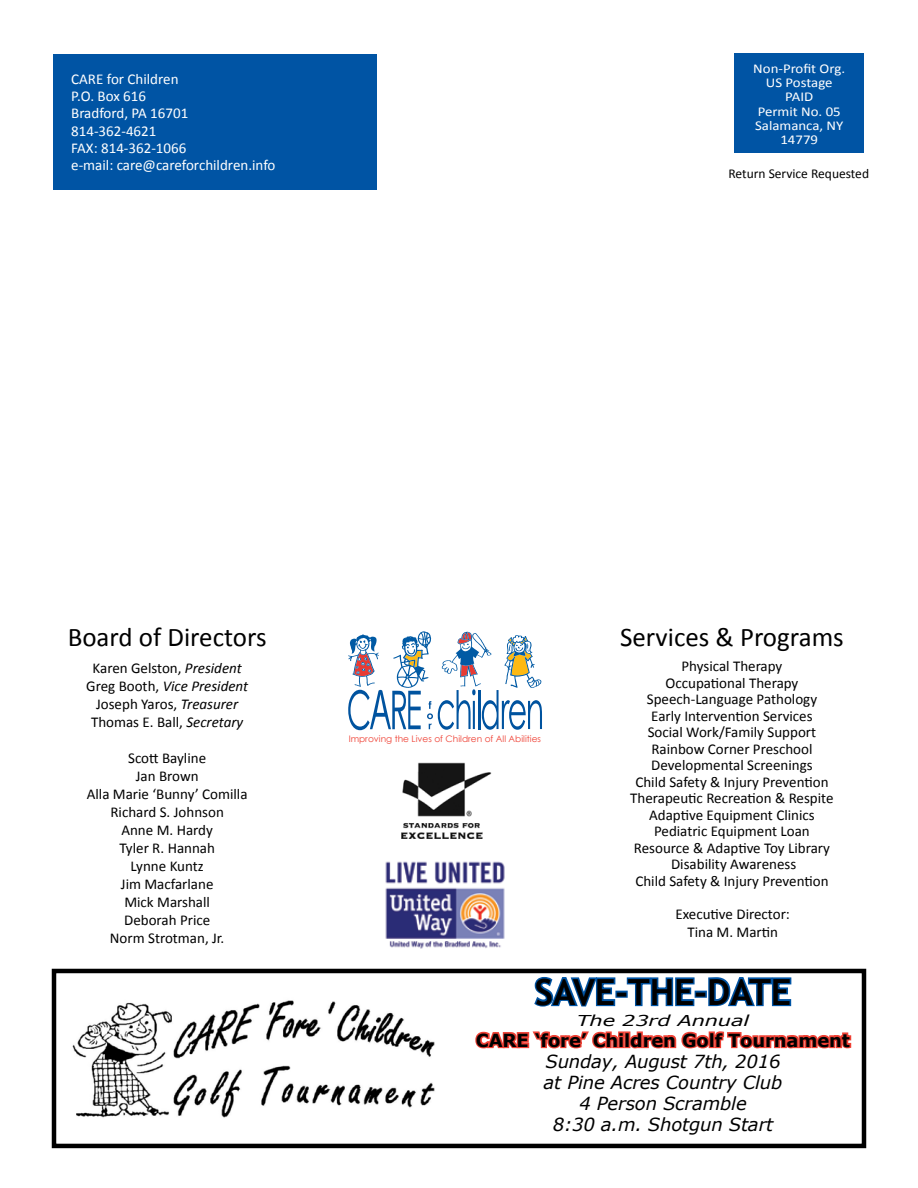
<style>
.page{position:relative;width:918px;height:1188px;background:#fff}
.page>*{position:absolute;margin:0;border:0;box-sizing:border-box;transform-origin:0 0}
.t1{font:700 36px "Trebuchet MS";letter-spacing:-.01em;color:#000}
.t2{font:27px "Calibri";color:#000}
.t3{font:italic 18px/21px "Verdana";letter-spacing:-.01em;color:#000;text-align:center}
.t4{font:700 18px "Verdana";letter-spacing:-.01em;color:#000}
.t5{font:15px/18px "Calibri";color:#000;text-align:center}
.t6{font:15px/17.2px "Calibri";color:#fff}
.t7{font:italic 15px "Verdana";letter-spacing:-.01em;color:#000;scale:1.4 1}
.t8{font:13.5px/14.2px "Calibri";color:#fff;text-align:center;scale:1.1 1}
.t9{font:13.5px "Calibri";color:#000}
.t10{font:9px "Century Gothic";color:#ef4135}
.s1{font-style:italic}
</style>
<div class="page">
<div style="left:54px;top:54px;width:323px;height:136px;background:#0054a4"></div>
<div style="left:734px;top:54px;width:130px;height:99px;background:#0054a4"></div>
<svg style="left:534px;top:977px;width:83px;height:30px"></svg>
<div style="left:615px;top:991px;width:13px;height:7px;border:3px solid #0054a4"></div>
<svg style="left:625px;top:977px;width:71px;height:30px"></svg>
<div style="left:695px;top:991px;width:12px;height:7px;border:3px solid #0054a4"></div>
<svg style="left:708px;top:977px;width:84px;height:30px"></svg>
<svg style="left:475px;top:1031px;width:145px;height:18px"></svg>
<div style="left:618px;top:1035px;width:6px;height:13px;border:3px solid #ef4135"></div>
<div style="left:618px;top:1031px;width:7px;height:6px;border:3px solid #ef4135"></div>
<div style="left:624px;top:1031px;width:6px;height:17px;border:3px solid #ef4135"></div>
<svg style="left:627px;top:1031px;width:225px;height:18px"></svg>
<div style="left:52px;top:969px;width:814px;height:179px;border:4px solid #000"></div>
<img style="left:72px;top:1000px;width:363px;height:118px">
<img style="left:385px;top:861px;width:120px;height:88px">
<img style="left:402px;top:762px;width:89px;height:77px">
<svg style="left:348px;top:631px;width:194px;height:99px"></svg>
<p class="t6" style="left:71px;top:70px;width:206px">CARE for Children<br>P.O. Box 616<br>Bradford, PA 16701<br>814-362-4621<br>FAX: 814-362-1066<br>e-mail: care@careforchildren.info</p>
<p class="t8" style="left:753px;top:61px;width:85px">Non-Profit Org.<br>US Postage<br>PAID<br>Permit No. 05<br>Salamanca, NY<br>14779</p>
<p class="t9" style="left:728px;top:165px;width:142px">Return Service Requested</p>
<h2 class="t2" style="left:68px;top:619px;width:201px">Board of Directors</h2>
<p class="t5" style="left:86px;top:659px;width:163px">Karen Gelston, <span class="s1">President<br></span>Greg Booth, <span class="s1">Vice President<br></span>Joseph Yaros, <span class="s1">Treasurer<br></span>Thomas E. Ball, <span class="s1">Secretary</span></p>
<p class="t5" style="left:87px;top:749px;width:162px">Scott Bayline<br>Jan Brown<br>Alla Marie ‘Bunny’ Comilla<br>Richard S. Johnson<br>Anne M. Hardy<br>Tyler R. Hannah<br>Lynne Kuntz<br>Jim Macfarlane<br>Mick Marshall<br>Deborah Price<br>Norm Strotman, Jr.</p>
<p class="t10" style="left:349px;top:733px;width:194px">Improving the Lives of Children of All Abilities</p>
<h2 class="t2" style="left:620px;top:619px;width:225px">Services &amp; Programs</h2>
<p class="t5" style="left:630px;top:658px;width:205px;line-height:16.5px">Physical Therapy<br>Occupational Therapy<br>Speech-Language Pathology<br>Early Intervention Services<br>Social Work/Family Support<br>Rainbow Corner Preschool<br>Developmental Screenings<br>Child Safety &amp; Injury Prevention<br>Therapeutic Recreation &amp; Respite<br>Adaptive Equipment Clinics<br>Pediatric Equipment Loan<br>Resource &amp; Adaptive Toy Library<br>Disability Awareness<br>Child Safety &amp; Injury Prevention</p>
<p class="t5" style="left:676px;top:906px;width:116px">Executive Director:<br>Tina M. Martin</p>
<h1 class="t1" style="left:535px;top:969px;width:258px">SAVE-THE-DATE</h1>
<p class="t7" style="left:577px;top:1011px;width:125px">The 23rd Annual</p>
<p class="t4" style="left:476px;top:1029px;width:376px">CARE ‘fore’ Children Golf Tournament</p>
<p class="t3" style="left:544px;top:1050px;width:240px">Sunday, August 7th, 2016 at Pine Acres Country Club<br>4 Person Scramble<br>8:30 a.m. Shotgun Start</p>
</div>
